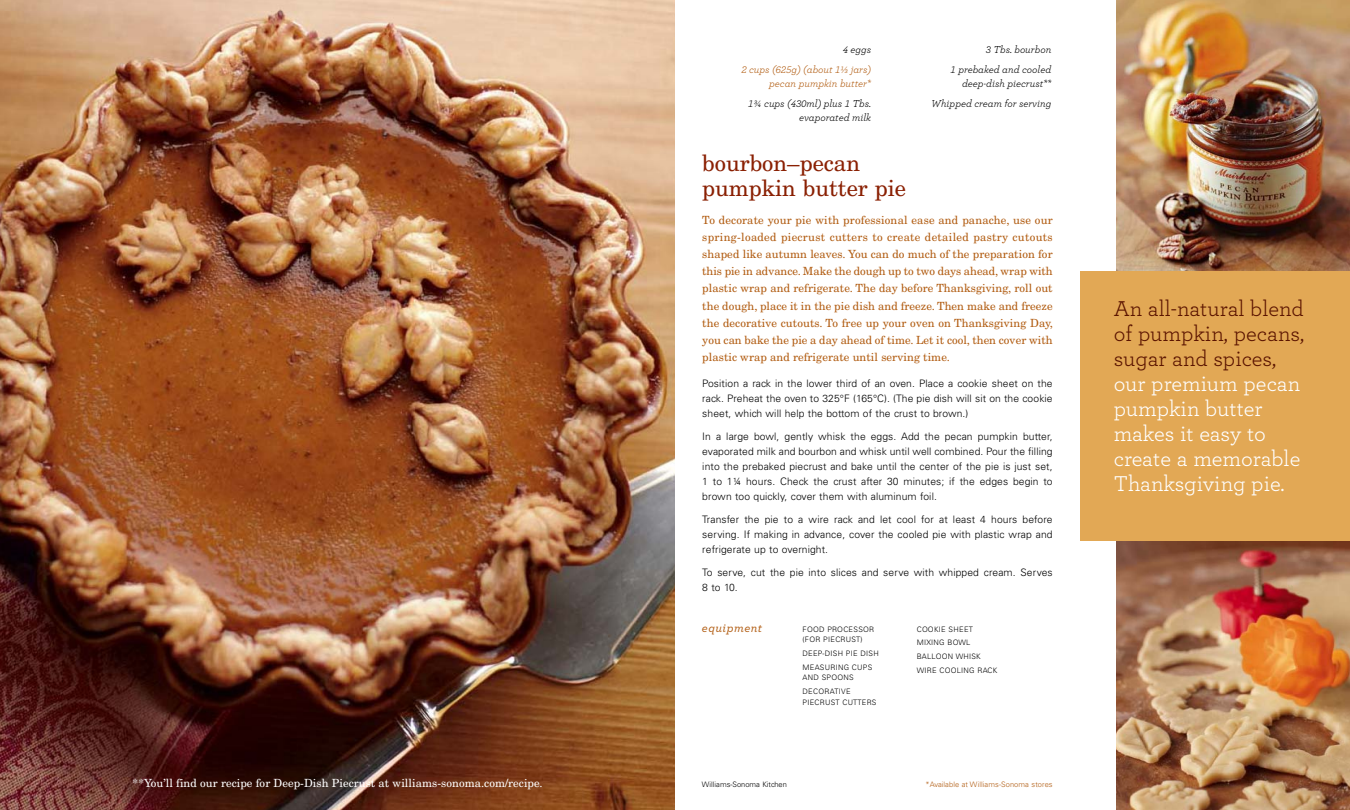
<style>
.page{position:relative;width:1350px;height:810px;background:#fff}
.page>*{position:absolute;margin:0;border:0;box-sizing:border-box;transform-origin:0 0}
.t1{font:22.5px/25px "Archer";color:#fff}
.t2{font:22.5px/25px "Archer";color:#5b1400;text-align:justify}
.t3{font:22.5px/25px "New Century Schlbk";color:#8a2003}
.t4{font:italic 500 12.5px "Archer";letter-spacing:.035em;color:#b15c11}
.t5{font:11.25px/17.2px "New Century Schlbk";letter-spacing:.005em;color:#b15c11;text-align:justify}
.t6{font:11.25px "New Century Schlbk";letter-spacing:.005em;color:#fff}
.t7{font:italic 10.62px/19.4px "Archer";color:#000;text-align:right}
.t8{font:italic 10.62px/19.4px "Archer";color:#b15c11;text-align:right}
.t9{font:300 10.25px/15px "Univers";letter-spacing:.01em;color:#000;text-align:justify}
.t10{font:300 7.5px/13.8px "Univers";letter-spacing:.035em;color:#000}
.t11{font:300 7.5px "Univers";letter-spacing:.01em;color:#b15c11}
.t12{font:300 7.5px "Univers";color:#000}
.s1{font-family:"Archer Numeric";font-size:10px;color:#000}
.s2{color:#000}
.s3{font-family:"Archer Numeric";font-size:10px}
</style>
<div class="page">
<img style="left:0;top:0;width:675px;height:810px">
<img style="left:1116px;top:0;width:234px;height:271px">
<img style="left:1116px;top:541px;width:234px;height:269px">
<div style="left:1080px;top:271px;width:270px;height:270px;background:#e2a855"></div>
<p class="t6" style="left:133px;top:779px;width:412px">**You’ll find our recipe for Deep-Dish Piecrust at williams-sonoma.com/recipe.</p>
<p class="t8" style="left:741px;top:41px;width:131px"><span class="s1">4</span> <span class="s2">eggs<br></span><span class="s3">2</span> cups (<span class="s3">625</span>g) (about <span class="s3">1L</span> jars)</p>
<p class="t8" style="left:748px;top:75px;width:124px">pecan pumpkin butter*<br><span class="s1">1O</span> <span class="s2">cups (</span><span class="s1">430</span><span class="s2">ml) plus</span> <span class="s1">1</span> <span class="s2">Tbs.</span></p>
<p class="t7" style="left:799px;top:109px;width:73px">evaporated milk</p>
<p class="t7" style="left:951px;top:41px;width:102px"><span class="s3">3</span> Tbs. bourbon<br><span class="s3">1</span> prebaked and cooled</p>
<p class="t7" style="left:931px;top:75px;width:122px">deep-dish piecrust**<br>Whipped cream for serving</p>
<h1 class="t3" style="left:702px;top:152px;width:205px">bourbon–pecan pumpkin butter pie</h1>
<p class="t5" style="left:702px;top:212px;width:352px">To decorate your pie with professional ease and panache, use our spring-loaded piecrust cutters to create detailed pastry cutouts shaped like autumn leaves. You can do much of the preparation for this pie in advance. Make the dough up to two days ahead, wrap with plastic wrap and refrigerate. The day before Thanksgiving, roll out the dough, place it in the pie dish and freeze. Then make and freeze the decorative cutouts. To free up your oven on Thanksgiving Day, you can bake the pie a day ahead of time. Let it cool, then cover with plastic wrap and refrigerate until serving time.</p>
<p class="t9" style="left:702px;top:377px;width:352px">Position a rack in the lower third of an oven. Place a cookie sheet on the rack. Preheat the oven to 325°F (165°C). (The pie dish will sit on the cookie sheet, which will help the bottom of the crust to brown.)</p>
<p class="t9" style="left:702px;top:430px;width:352px">In a large bowl, gently whisk the eggs. Add the pecan pumpkin butter, evaporated milk and bourbon and whisk until well combined. Pour the filling into the prebaked piecrust and bake until the center of the pie is just set, 1 to 1¼ hours. Check the crust after 30 minutes; if the edges begin to brown too quickly, cover them with aluminum foil.</p>
<p class="t9" style="left:702px;top:513px;width:352px">Transfer the pie to a wire rack and let cool for at least 4 hours before serving. If making in advance, cover the cooled pie with plastic wrap and refrigerate up to overnight.</p>
<p class="t9" style="left:702px;top:566px;width:352px">To serve, cut the pie into slices and serve with whipped cream. Serves<br>8 to 10.</p>
<p class="t4" style="left:702px;top:623px;width:62px">equipment</p>
<p class="t10" style="left:803px;top:624px;width:73px;line-height:10.6px">FOOD PROCESSOR (FOR PIECRUST)</p>
<p class="t10" style="left:803px;top:647px;width:78px">DEEP-DISH PIE DISH<br>MEASURING CUPS</p>
<p class="t10" style="left:803px;top:671px;width:53px">AND SPOONS<br>DECORATIVE</p>
<p class="t10" style="left:803px;top:696px;width:75px">PIECRUST CUTTERS</p>
<p class="t10" style="left:917px;top:623px;width:82px">COOKIE SHEET<br>MIXING BOWL<br>BALLOON WHISK<br>WIRE COOLING RACK</p>
<p class="t12" style="left:702px;top:781px;width:86px">Williams-Sonoma Kitchen</p>
<p class="t11" style="left:925px;top:781px;width:129px">*Available at Williams-Sonoma stores</p>
<h1 class="t2" style="left:1114px;top:298px;width:192px">An all-natural blend of pumpkin, pecans, sugar and spices,</h1>
<h1 class="t1" style="left:1114px;top:373px;width:188px">our premium pecan pumpkin butter makes it easy to create a memorable<br>Thanksgiving pie.</h1>
</div>
